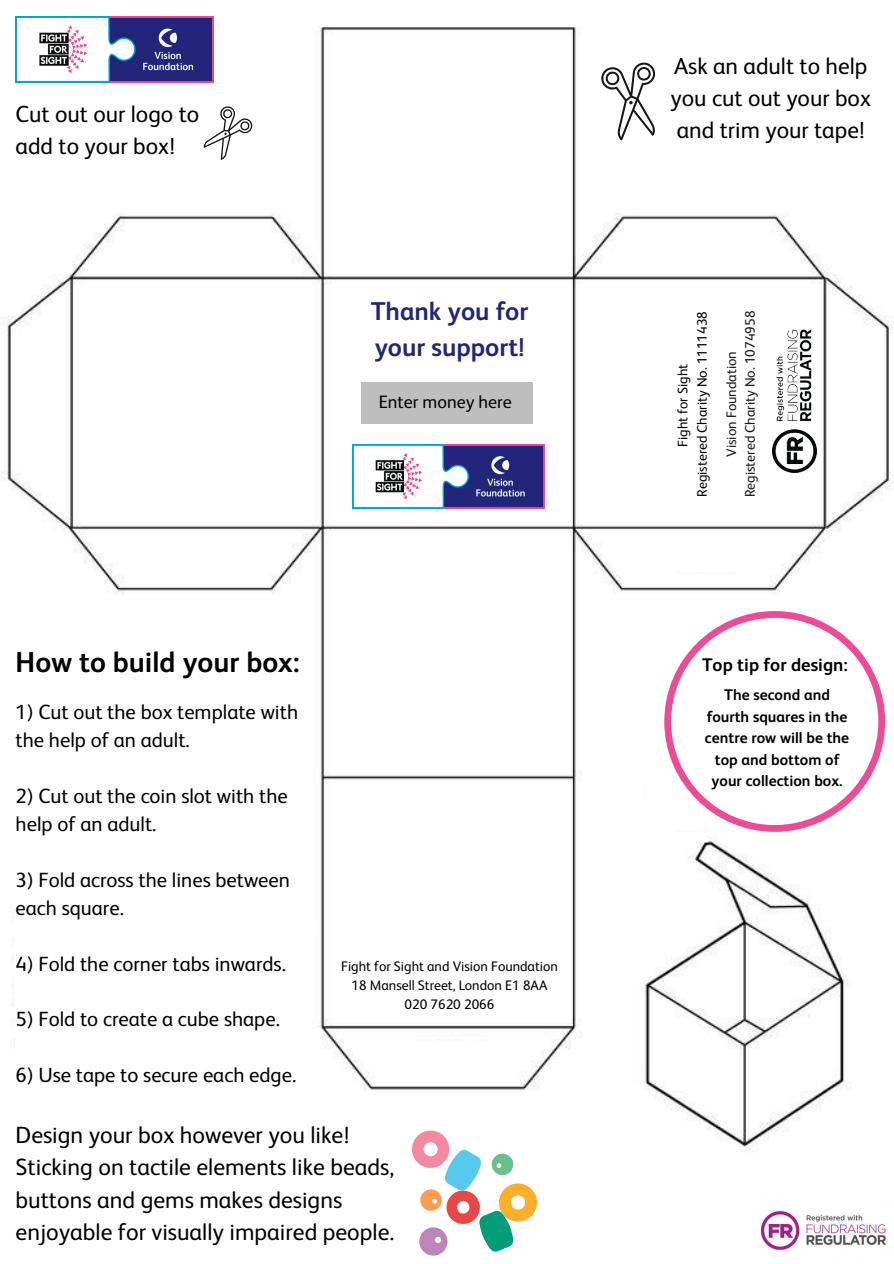
<style>
.page{position:relative;width:894px;height:1264px;background:#fff}
.page>*{position:absolute;margin:0;border:0;box-sizing:border-box;transform-origin:0 0}
.t1{font:700 28.8px "FS Albert";color:#000}
.t2{font:700 25.8px/35.5px "FS Albert";color:#222579}
.t3{font:23.55px/32.4px "FS Albert";color:#000}
.t4{font:23.25px/32px "FS Albert";color:#000}
.t5{font:20.55px/27.9px "FS Albert";color:#000}
.t6{font:700 18.3px "FS Albert";color:#000}
.t7{font:18px "FS Albert";color:#000}
.t8{font:700 15.45px/21.5px "FS Albert";color:#000;text-align:center}
.t9{font:13.8px/19.2px "FS Albert";color:#000;text-align:center}
.t10{font:13.8px/18.9px "FS Albert";color:#171717;text-align:center}
</style>
<div class="page">
<img style="left:1px;top:16px;width:892px;height:1135px">
<div style="left:16px;top:893px;width:295px;height:268px;background:#fff"></div>
<div style="left:368px;top:853px;width:158px;height:105px;background:#fff"></div>
<div style="left:368px;top:351px;width:158px;height:105px;background:#fff"></div>
<div style="left:646px;top:726px;width:197px;height:105px;background:#fff"></div>
<svg style="left:664px;top:611px;width:220px;height:220px"></svg>
<svg style="left:575px;top:43px;width:112px;height:111px"></svg>
<img style="left:16px;top:16px;width:198px;height:67px">
<svg style="left:412px;top:1130px;width:125px;height:125px"></svg>
<div style="left:360px;top:382px;width:172px;height:42px;background:#bebebe"></div>
<svg style="left:197px;top:101px;width:61px;height:62px"></svg>
<img style="left:352px;top:444px;width:192px;height:64px">
<div style="left:370px;top:1041px;width:158px;height:30px;background:#fff"></div>
<div style="left:622px;top:542px;width:158px;height:29px;background:#fff"></div>
<div style="left:144px;top:538px;width:116px;height:37px;background:#fff"></div>
<div style="left:136px;top:232px;width:116px;height:38px;background:#fff"></div>
<div style="left:16px;top:340px;width:37px;height:117px;background:#fff"></div>
<div style="left:643px;top:232px;width:116px;height:38px;background:#fff"></div>
<div style="left:838px;top:345px;width:38px;height:117px;background:#fff"></div>
<img style="left:760px;top:1210px;width:127px;height:41px">
<img style="left:772px;top:329px;width:44px;height:143px">
<p class="t4" style="left:16px;top:99px;width:185px;line-height:31.5px">Cut out our logo to add to your box!</p>
<p class="t2" style="left:370px;top:293px;width:159px">Thank you for your support!</p>
<p class="t7" style="left:378px;top:392px;width:135px">Enter money here</p>
<h1 class="t1" style="left:16px;top:646px;width:285px">How to build your box:</h1>
<p class="t5" style="left:16px;top:698px;width:284px">1) Cut out the box template with the help of an adult.</p>
<p class="t5" style="left:16px;top:781px;width:273px">2) Cut out the coin slot with the help of an adult.</p>
<p class="t5" style="left:16px;top:865px;width:276px">3) Fold across the lines between each square.</p>
<p class="t5" style="left:16px;top:949px;width:272px">4) Fold the corner tabs inwards.</p>
<p class="t5" style="left:16px;top:1005px;width:266px">5) Fold to create a cube shape.</p>
<p class="t5" style="left:16px;top:1061px;width:282px">6) Use tape to secure each edge.</p>
<p class="t9" style="left:341px;top:956px;width:218px">Fight for Sight and Vision Foundation<br>18 Mansell Street, London E1 8AA<br>020 7620 2066</p>
<p class="t3" style="left:16px;top:1118px;width:380px">Design your box however you like!<br>Sticking on tactile elements like beads, buttons and gems makes designs enjoyable for visually impaired people.</p>
<p class="t4" style="left:670px;top:50px;width:202px">Ask an adult to help you cut out your box and trim your tape!</p>
<p class="t9" style="left:673px;top:497px;width:187px;rotate:-90deg">Fight for Sight<br>Registered Charity No. 1111438</p>
<p class="t10" style="left:721px;top:497px;width:188px;rotate:-90deg">Vision Foundation<br>Registered Charity No. 1074958</p>
<p class="t6" style="left:702px;top:654px;width:147px">Top tip for design:</p>
<p class="t8" style="left:704px;top:684px;width:146px">The second and fourth squares in the centre row will be the top and bottom of your collection box.</p>
</div>
